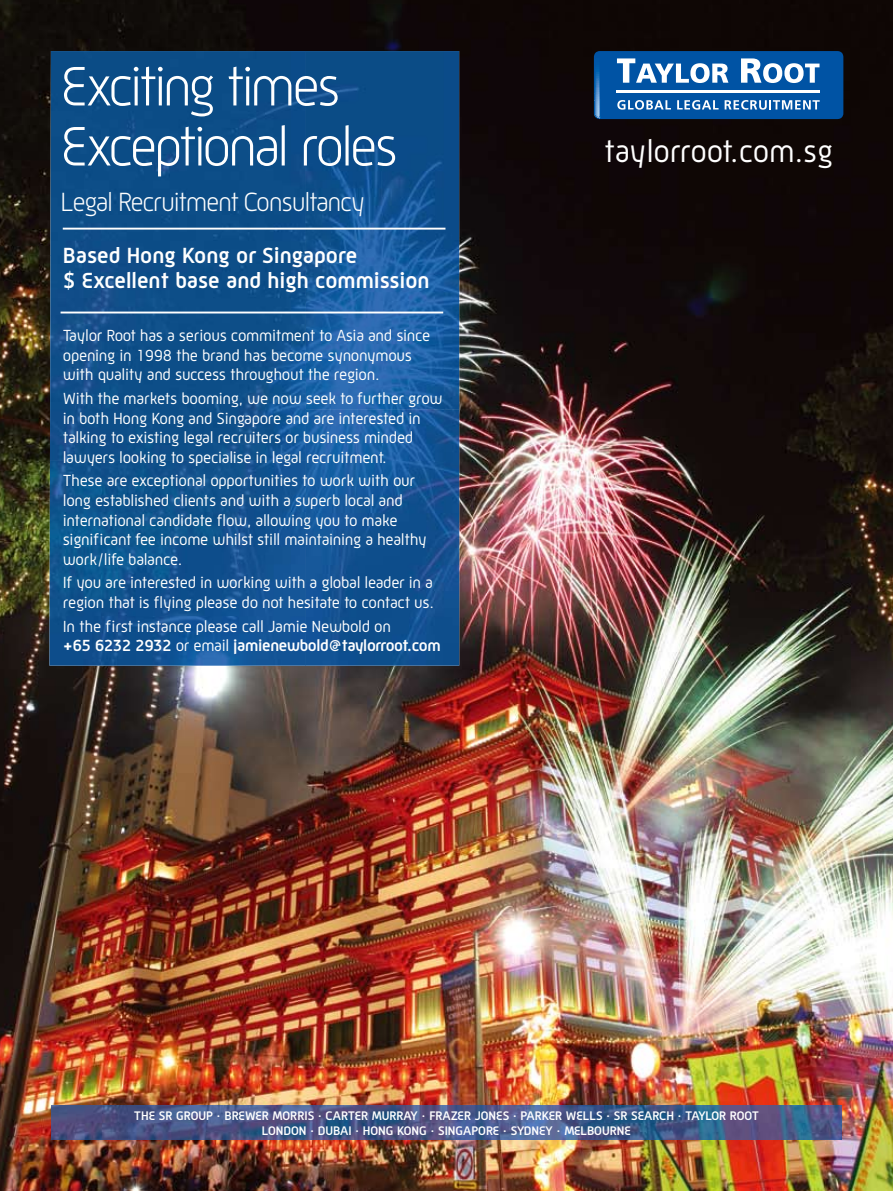
<style>
.page{position:relative;width:893px;height:1191px;background:#fff}
.page>*{position:absolute;margin:0;border:0;box-sizing:border-box;transform-origin:0 0}
.t1{font:300 57px/60px "Mic 32";letter-spacing:-.065em;color:#fff}
.t2{font:32.1px "Mic 32";letter-spacing:-.01em;color:#fff}
.t3{font:300 27px "Mic 32";letter-spacing:-.05em;color:#fff}
.t4{font:700 22.5px/25.5px "Mic 32";color:#fff}
.t5{font:16.5px/19.5px "Mic 32";letter-spacing:-.02em;color:#fff}
.t6{font:700 12.75px/15px "Mic 32";color:#fff;text-align:center}
.s1{font-weight:700}
</style>
<div class="page">
<img style="left:0;top:0;width:893px;height:1191px">
<img style="left:51px;top:1106px;width:791px;height:34px">
<img style="left:49px;top:51px;width:410px;height:614px">
<hr style="left:63px;top:228px;width:382px;height:2px;background:#fff">
<hr style="left:61px;top:311px;width:382px;height:2px;background:#fff">
<svg style="left:594px;top:51px;width:249px;height:68px;background:#3073b5"></svg>
<hr style="left:617px;top:91px;width:203px;height:2px;background:#fff">
<h1 class="t1" style="left:61px;top:56px;width:340px">Exciting times<br>Exceptional roles</h1>
<h3 class="t3" style="left:61px;top:187px;width:306px">Legal Recruitment Consultancy</h3>
<h3 class="t4" style="left:63px;top:242px;width:368px">Based Hong Kong or Singapore<br>$ Excellent base and high commission</h3>
<p class="t5" style="left:63px;top:326px;width:369px">Taylor Root has a serious commitment to Asia and since opening in 1998 the brand has become synonymous with quality and success throughout the region.</p>
<p class="t5" style="left:63px;top:389px;width:381px">With the markets booming, we now seek to further grow in both Hong Kong and Singapore and are interested in talking to existing legal recruiters or business minded lawyers looking to specialise in legal recruitment.</p>
<p class="t5" style="left:63px;top:471px;width:365px">These are exceptional opportunities to work with our long established clients and with a superb local and international candidate flow, allowing you to make significant fee income whilst still maintaining a healthy work/life balance.</p>
<p class="t5" style="left:63px;top:573px;width:373px">If you are interested in working with a global leader in a region that is flying please do not hesitate to contact us.</p>
<p class="t5" style="left:63px;top:616px;width:379px">In the first instance please call Jamie Newbold on<br><span class="s1">+65 6232 2932</span> or email <span class="s1">jamienewbold@taylorroot.com</span></p>
<h2 class="t2" style="left:604px;top:133px;width:230px">taylorroot.com.sg</h2>
<p class="t6" style="left:134px;top:1108px;width:627px">THE SR GROUP . BREWER MORRIS . CARTER MURRAY . FRAZER JONES . PARKER WELLS . SR SEARCH . TAYLOR ROOT<br>LONDON . DUBAI . HONG KONG . SINGAPORE . SYDNEY . MELBOURNE</p>
</div>
